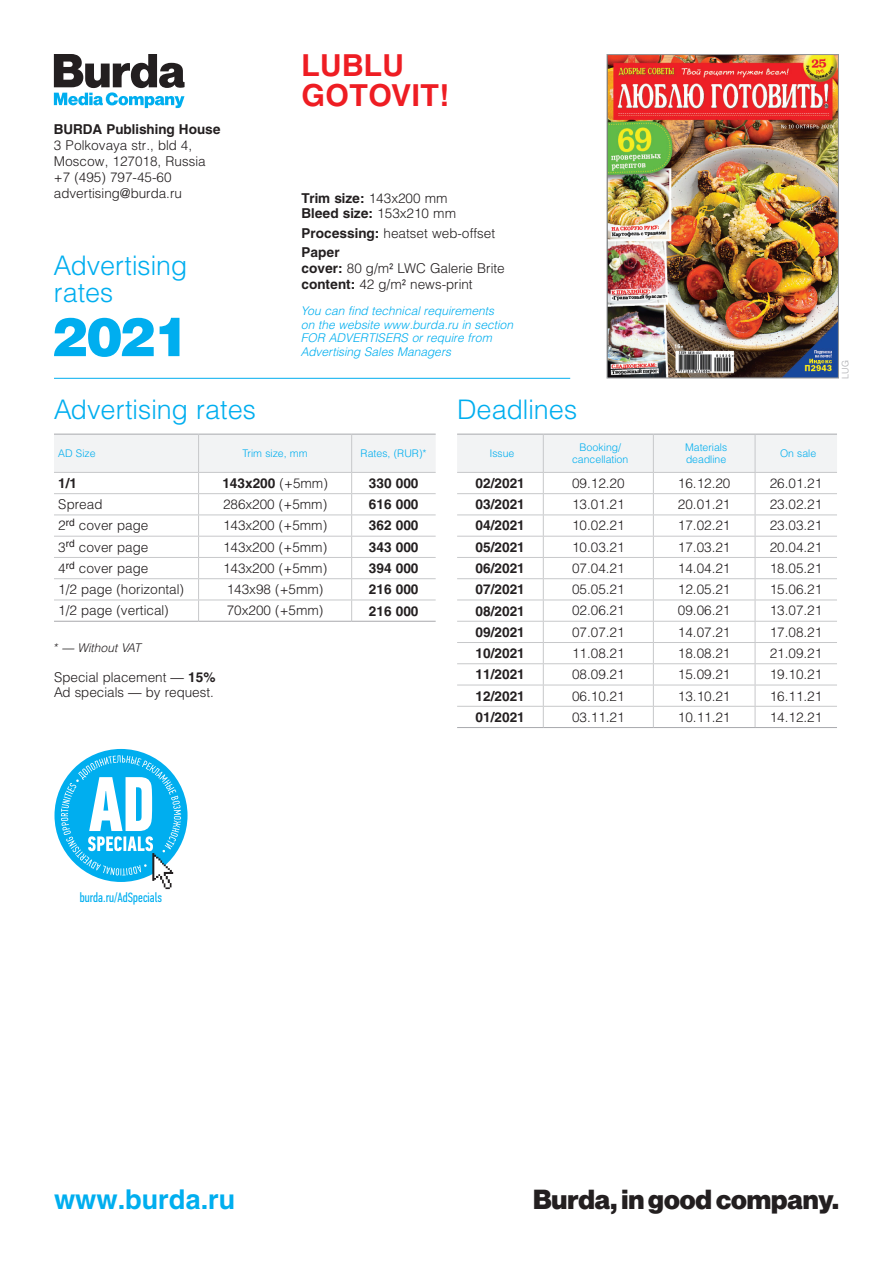
<style>
.page{position:relative;width:893px;height:1263px;background:#fff}
.page>*{position:absolute;margin:0;border:0;box-sizing:border-box;transform-origin:0 0}
.t1{font:900 53.55px "Helios";color:#00aeef}
.t2{font:700 30px/30px "Helios";letter-spacing:.01em;color:#ee1d23}
.t3{font:300 27px/27px "Helios";color:#00aeef}
.t4{font:27px "Neue Haas Groteskfor Burda D 95";color:#231f20}
.t5{font:700 27px "Helios";color:#00aeef}
.t6{font:300 13.5px/16.2px "Helios";color:#231f20}
.t7{font:700 13.5px/15px "Helios";color:#231f20}
.t8{font:13.5px "PF Din Text Comp Pro";color:#00aeef}
.t9{font:italic 300 12px/13.5px "Helios";color:#00aeef}
.t10{font:italic 300 12px "Helios";color:#231f20}
.t11{font:300 10.5px/12px "Helios";color:#00aeef;text-align:center}
.t12{font:300 9px "Helios";color:#a8a9ad}
.s1{font-weight:300}
.s2{font-weight:700}
.s3{font-family:"DIN Offc Pro";font-weight:400}
</style>
<div class="page">
<hr style="left:54px;top:378px;width:516px;height:1px;background:#00aeef">
<svg style="left:54px;top:54px;width:131px;height:54px"></svg>
<img style="left:609px;top:56px;width:228px;height:320px">
<div style="left:607px;top:54px;width:232px;height:324px;border:1px solid #939598"></div>
<svg style="left:54px;top:435px;width:382px;height:186px"></svg>
<hr style="left:54px;top:621px;width:145px;height:1px;background:#a8a9ad">
<hr style="left:199px;top:621px;width:153px;height:1px;background:#a8a9ad">
<hr style="left:352px;top:621px;width:84px;height:1px;background:#a8a9ad">
<hr style="left:54px;top:434px;width:145px;height:1px;background:#a8a9ad">
<hr style="left:199px;top:434px;width:153px;height:1px;background:#a8a9ad">
<hr style="left:352px;top:434px;width:84px;height:1px;background:#a8a9ad">
<hr style="left:198px;top:434px;width:1px;height:38px;background:#c7c8ca">
<hr style="left:351px;top:434px;width:1px;height:38px;background:#c7c8ca">
<hr style="left:54px;top:472px;width:145px;height:1px;background:#c7c8ca">
<hr style="left:199px;top:472px;width:153px;height:1px;background:#c7c8ca">
<hr style="left:352px;top:472px;width:84px;height:1px;background:#c7c8ca">
<svg style="left:457px;top:435px;width:380px;height:292px"></svg>
<hr style="left:457px;top:727px;width:86px;height:1px;background:#a8a9ad">
<hr style="left:543px;top:727px;width:110px;height:1px;background:#a8a9ad">
<hr style="left:653px;top:727px;width:102px;height:1px;background:#a8a9ad">
<hr style="left:755px;top:727px;width:82px;height:1px;background:#a8a9ad">
<hr style="left:457px;top:434px;width:86px;height:1px;background:#a8a9ad">
<hr style="left:543px;top:434px;width:110px;height:1px;background:#a8a9ad">
<hr style="left:653px;top:434px;width:102px;height:1px;background:#a8a9ad">
<hr style="left:755px;top:434px;width:82px;height:1px;background:#a8a9ad">
<hr style="left:543px;top:434px;width:1px;height:38px;background:#c7c8ca">
<hr style="left:653px;top:434px;width:1px;height:38px;background:#c7c8ca">
<hr style="left:755px;top:434px;width:1px;height:38px;background:#c7c8ca">
<svg style="left:53px;top:747px;width:136px;height:137px"></svg>
<svg style="left:61px;top:755px;width:120px;height:134px"></svg>
<p class="t7" style="left:54px;top:121px;width:168px">BURDA Publishing House</p>
<p class="t6" style="left:54px;top:137px;width:153px">3 Polkovaya str., bld 4,<br>Моscow, 127018, Russia +7 (495) 797-45-60 advertising@burda.ru</p>
<h3 class="t3" style="left:54px;top:251px;width:135px">Advertising rates</h3>
<h1 class="t1" style="left:51px;top:300px;width:141px">2021</h1>
<p class="t2" style="left:302px;top:50px;width:149px">LUBLU<br>GOTOVIT!</p>
<p class="t7" style="left:301px;top:191px;width:156px">Trim size: <span class="s1">143x200 mm<br></span>Bleed size: <span class="s1">153x210 mm</span></p>
<p class="t6" style="left:301px;top:224px;width:195px"><span class="s2">Processing:</span> heatset web-offset</p>
<p class="t6" style="left:301px;top:244px;width:205px"><span class="s2">Paper<br>cover:</span> 80 g/m<span class="s3">²</span> LWC Galerie Brite <span class="s2">content:</span> 42 g/m<span class="s3">²</span> news-print</p>
<p class="t9" style="left:301px;top:304px;width:214px">You can find technical requirements<br>on the website www.burda.ru in section<br>FOR ADVERTISERS or require from</p>
<p class="t9" style="left:301px;top:344px;width:152px">Advertising Sales Managers</p>
<p class="t3" style="left:54px;top:396px;width:204px">Advertising rates</p>
<p class="t3" style="left:457px;top:396px;width:122px">Deadlines</p>
<p class="t11" style="left:58px;top:447px;width:39px">AD Size</p>
<p class="t11" style="left:242px;top:447px;width:67px">Trim size, mm</p>
<p class="t11" style="left:361px;top:447px;width:68px">Rates, (RUR)*</p>
<p class="t7" style="left:58px;top:475px;width:20px">1/1</p>
<p class="t7" style="left:222px;top:475px;width:107px">143x200 <span class="s1">(+5mm)</span></p>
<p class="t7" style="left:369px;top:475px;width:51px">330 000</p>
<p class="t6" style="left:58px;top:496px;width:46px">Spread</p>
<p class="t6" style="left:223px;top:496px;width:106px">286x200 (+5mm)</p>
<p class="t7" style="left:369px;top:497px;width:51px">616 000</p>
<p class="t6" style="left:58px;top:517px;width:92px">2<sup>rd</sup> cover page</p>
<p class="t6" style="left:223px;top:517px;width:106px">143x200 (+5mm)</p>
<p class="t7" style="left:369px;top:518px;width:51px">362 000</p>
<p class="t6" style="left:58px;top:539px;width:92px">3<sup>rd</sup> cover page</p>
<p class="t6" style="left:223px;top:539px;width:106px">143x200 (+5mm)</p>
<p class="t7" style="left:369px;top:539px;width:51px">343 000</p>
<p class="t6" style="left:58px;top:560px;width:92px">4<sup>rd</sup> cover page</p>
<p class="t6" style="left:223px;top:560px;width:106px">143x200 (+5mm)</p>
<p class="t7" style="left:369px;top:560px;width:51px">394 000</p>
<p class="t6" style="left:58px;top:581px;width:127px">1/2 page (horizontal)</p>
<p class="t6" style="left:227px;top:581px;width:98px">143x98 (+5mm)</p>
<p class="t7" style="left:369px;top:582px;width:51px">216 000</p>
<p class="t6" style="left:58px;top:602px;width:112px">1/2 page (vertical)</p>
<p class="t6" style="left:227px;top:602px;width:98px">70x200 (+5mm)</p>
<p class="t7" style="left:369px;top:603px;width:51px">216 000</p>
<p class="t10" style="left:54px;top:640px;width:89px">* — Without VAT</p>
<p class="t6" style="left:54px;top:669px;width:163px">Special placement — <span class="s2">15%</span></p>
<p class="t6" style="left:54px;top:684px;width:162px">Ad specials — by request.</p>
<p class="t11" style="left:490px;top:447px;width:26px">Issue</p>
<p class="t11" style="left:572px;top:441px;width:58px">Booking/ cancellation</p>
<p class="t11" style="left:685px;top:441px;width:44px;text-align:left">Materials deadline</p>
<p class="t11" style="left:780px;top:447px;width:38px">On sale</p>
<p class="t7" style="left:476px;top:475px;width:51px">02/2021</p>
<p class="t6" style="left:572px;top:475px;width:54px">09.12.20</p>
<p class="t6" style="left:678px;top:475px;width:54px">16.12.20</p>
<p class="t6" style="left:770px;top:475px;width:54px">26.01.21</p>
<p class="t7" style="left:476px;top:497px;width:51px">03/2021</p>
<p class="t6" style="left:572px;top:496px;width:54px">13.01.21</p>
<p class="t6" style="left:678px;top:496px;width:54px">20.01.21</p>
<p class="t6" style="left:770px;top:496px;width:54px">23.02.21</p>
<p class="t7" style="left:476px;top:518px;width:51px">04/2021</p>
<p class="t6" style="left:572px;top:517px;width:54px">10.02.21</p>
<p class="t6" style="left:678px;top:517px;width:54px">17.02.21</p>
<p class="t6" style="left:770px;top:517px;width:54px">23.03.21</p>
<p class="t7" style="left:476px;top:539px;width:51px">05/2021</p>
<p class="t6" style="left:572px;top:539px;width:54px">10.03.21</p>
<p class="t6" style="left:678px;top:539px;width:54px">17.03.21</p>
<p class="t6" style="left:770px;top:539px;width:54px">20.04.21</p>
<p class="t7" style="left:476px;top:560px;width:51px">06/2021</p>
<p class="t6" style="left:572px;top:560px;width:54px">07.04.21</p>
<p class="t6" style="left:678px;top:560px;width:54px">14.04.21</p>
<p class="t6" style="left:770px;top:560px;width:54px">18.05.21</p>
<p class="t7" style="left:476px;top:582px;width:51px">07/2021</p>
<p class="t6" style="left:572px;top:581px;width:54px">05.05.21</p>
<p class="t6" style="left:678px;top:581px;width:54px">12.05.21</p>
<p class="t6" style="left:770px;top:581px;width:54px">15.06.21</p>
<p class="t7" style="left:476px;top:603px;width:51px">08/2021</p>
<p class="t6" style="left:572px;top:602px;width:54px">02.06.21</p>
<p class="t6" style="left:678px;top:602px;width:54px">09.06.21</p>
<p class="t6" style="left:770px;top:602px;width:54px">13.07.21</p>
<p class="t7" style="left:476px;top:624px;width:51px">09/2021</p>
<p class="t6" style="left:572px;top:624px;width:54px">07.07.21</p>
<p class="t6" style="left:678px;top:624px;width:54px">14.07.21</p>
<p class="t6" style="left:770px;top:624px;width:54px">17.08.21</p>
<p class="t7" style="left:476px;top:645px;width:51px">10/2021</p>
<p class="t6" style="left:572px;top:645px;width:54px">11.08.21</p>
<p class="t6" style="left:678px;top:645px;width:54px">18.08.21</p>
<p class="t6" style="left:770px;top:645px;width:54px">21.09.21</p>
<p class="t7" style="left:476px;top:667px;width:51px">11/2021</p>
<p class="t6" style="left:572px;top:666px;width:54px">08.09.21</p>
<p class="t6" style="left:678px;top:666px;width:54px">15.09.21</p>
<p class="t6" style="left:770px;top:666px;width:54px">19.10.21</p>
<p class="t7" style="left:476px;top:688px;width:51px">12/2021</p>
<p class="t6" style="left:572px;top:687px;width:54px">06.10.21</p>
<p class="t6" style="left:678px;top:687px;width:54px">13.10.21</p>
<p class="t6" style="left:770px;top:687px;width:54px">16.11.21</p>
<p class="t7" style="left:476px;top:709px;width:51px">01/2021</p>
<p class="t6" style="left:572px;top:709px;width:54px">03.11.21</p>
<p class="t6" style="left:678px;top:709px;width:54px">10.11.21</p>
<p class="t6" style="left:770px;top:709px;width:54px">14.12.21</p>
<p class="t12" style="left:840px;top:379px;width:20px;rotate:-90deg">LUG</p>
<p class="t8" style="left:80px;top:889px;width:84px">burda.ru/AdSpecials</p>
<h3 class="t5" style="left:54px;top:1182px;width:183px">www.burda.ru</h3>
<h3 class="t4" style="left:533px;top:1183px;width:307px">Burda, in good company.</h3>
</div>
